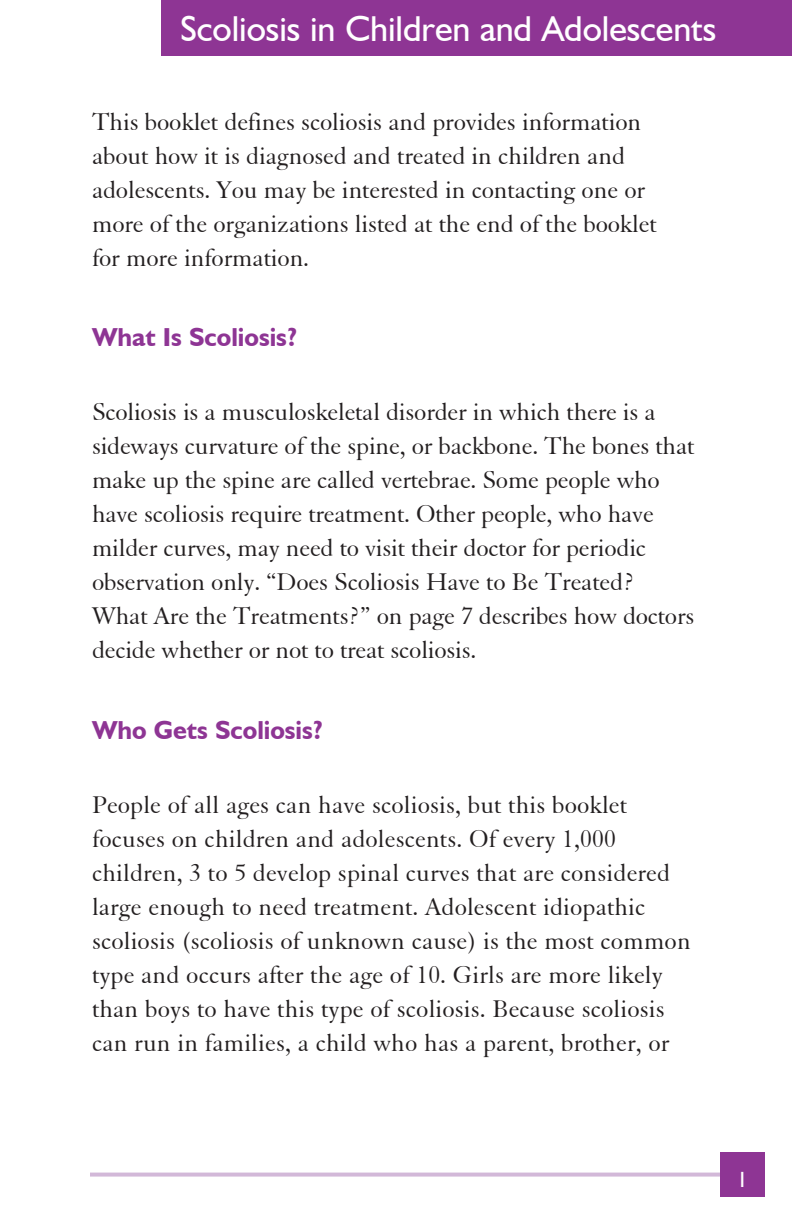
<style>
.page{position:relative;width:792px;height:1224px;background:#fff}
.page>*{position:absolute;margin:0;border:0;box-sizing:border-box;transform-origin:0 0}
.t1{font:36px "Humanist 521 BT";letter-spacing:-.005em;color:#fff}
.RP_Body_Text{font:26px/34px "Elegant Garamond BT";letter-spacing:-.005em;color:#231f20}
.RP_Subhead_2{font:700 26px "Humanist 521 BT";color:#8e3594}
.t2{font:22px "Humanist 521 BT";color:#fff}
</style>
<div class="page">
<svg style="left:90px;top:1173px;width:630px;height:4px;background:#d6bfdc"></svg>
<div style="left:162px;top:0;width:630px;height:55px;background:#8e3594"></div>
<div style="left:720px;top:1152px;width:45px;height:45px;background:#8e3594"></div>
<p class="t1" style="left:180px;top:7px;width:537px">Scoliosis in Children and Adolescents</p>
<p class="RP_Body_Text" style="left:92px;top:104px;width:566px">This booklet defines scoliosis and provides information about how it is diagnosed and treated in children and adolescents. You may be interested in contacting one or more of the organizations listed at the end of the booklet for more information.</p>
<p class="RP_Subhead_2" style="left:92px;top:321px;width:207px">What Is Scoliosis?</p>
<p class="RP_Body_Text" style="left:92px;top:395px;width:604px">Scoliosis is a musculoskeletal disorder in which there is a sideways curvature of the spine, or backbone. The bones that make up the spine are called vertebrae. Some people who have scoliosis require treatment. Other people, who have milder curves, may need to visit their doctor for periodic observation only. “Does Scoliosis Have to Be Treated?<br>What Are the Treatments?” on page 7 describes how doctors decide whether or not to treat scoliosis.</p>
<p class="RP_Subhead_2" style="left:92px;top:714px;width:233px">Who Gets Scoliosis?</p>
<p class="RP_Body_Text" style="left:92px;top:787px;width:600px">People of all ages can have scoliosis, but this booklet focuses on children and adolescents. Of every 1,000 children, 3 to 5 develop spinal curves that are considered large enough to need treatment. Adolescent idiopathic scoliosis (scoliosis of unknown cause) is the most common type and occurs after the age of 10. Girls are more likely than boys to have this type of scoliosis. Because scoliosis can run in families, a child who has a parent, brother, or</p>
<p class="t2" style="left:737px;top:1166px;width:13px">1</p>
</div>
